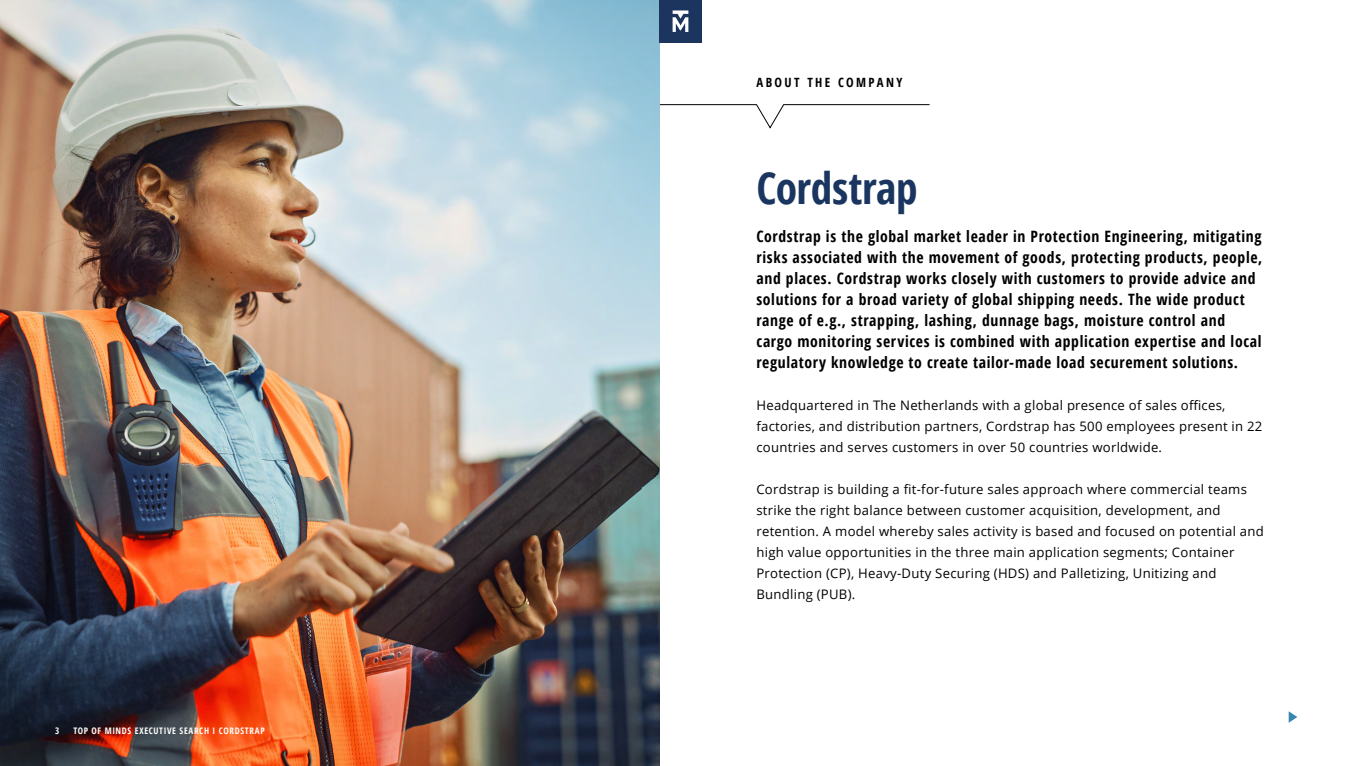
<style>
.page{position:relative;width:1361px;height:766px;background:#fff}
.page>*{position:absolute;margin:0;border:0;box-sizing:border-box;transform-origin:0 0}
.t1{font:700 condensed 43.42px "Open Sans";letter-spacing:-.01em;color:#1a355f}
.t2{font:700 condensed 15.67px/21px "Open Sans";letter-spacing:.04em;color:#000}
.t3{font:13.12px/21px "Open Sans";letter-spacing:.02em;color:#000}
.t4{font:700 condensed 12.75px "Open Sans";letter-spacing:.185em;color:#000}
.t5{font:700 condensed 9px "Open Sans";letter-spacing:.075em;color:#fff}
</style>
<div class="page">
<svg style="left:659px;top:104px;width:271px;height:24px"></svg>
<img style="left:0;top:0;width:659px;height:765px">
<svg style="left:1288px;top:711px;width:9px;height:11px"></svg>
<div style="left:659px;top:0;width:43px;height:43px;background:#1c355e"></div>
<svg style="left:672px;top:10px;width:16px;height:22px"></svg>
<p class="t5" style="left:55px;top:724px;width:6px">3</p>
<p class="t5" style="left:73px;top:724px;width:193px">TOP OF MINDS EXECUTIVE SEARCH I CORDSTRAP</p>
<p class="t4" style="left:756px;top:73px;width:147px">ABOUT THE COMPANY</p>
<h1 class="t1" style="left:756px;top:158px;width:163px">Cordstrap</h1>
<p class="t2" style="left:756px;top:225px;width:507px">Cordstrap is the global market leader in Protection Engineering, mitigating risks associated with the movement of goods, protecting products, people, and places. Cordstrap works closely with customers to provide advice and solutions for a broad variety of global shipping needs. The wide product range of e.g., strapping, lashing, dunnage bags, moisture control and cargo monitoring services is combined with application expertise and local regulatory knowledge to create tailor-made load securement solutions.</p>
<p class="t3" style="left:756px;top:394px;width:507px">Headquartered in The Netherlands with a global presence of sales offices, factories, and distribution partners, Cordstrap has 500 employees present in 22 countries and serves customers in over 50 countries worldwide.</p>
<p class="t3" style="left:756px;top:478px;width:509px">Cordstrap is building a fit-for-future sales approach where commercial teams strike the right balance between customer acquisition, development, and retention. A model whereby sales activity is based and focused on potential and high value opportunities in the three main application segments; Container Protection (CP), Heavy-Duty Securing (HDS) and Palletizing, Unitizing and Bundling (PUB).</p>
</div>
